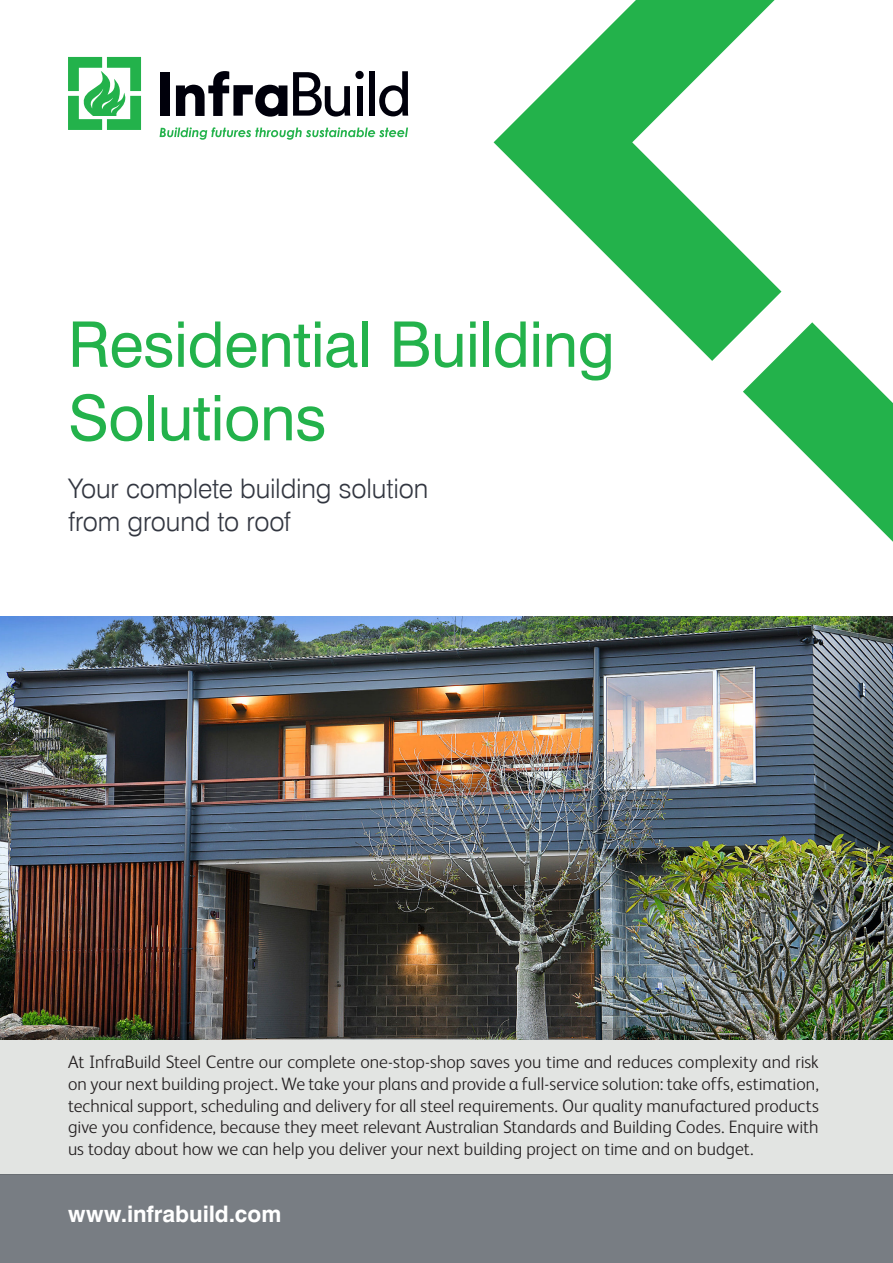
<style>
.page{position:relative;width:893px;height:1263px;background:#fff}
.page>*{position:absolute;margin:0;border:0;box-sizing:border-box;transform-origin:0 0}
.t1{font:63px/73.5px "Swiss 721 BT";letter-spacing:-.01em;color:#23b24b}
.t2{font:300 27px/32.4px "Swiss 721 BT";letter-spacing:-.005em;color:#323640}
.t3{font:700 22.8px "Swiss 721 BT";color:#fff}
.t4{font:300 18px/21.6px "FS Albert";color:#231f20;text-align:justify}
</style>
<div class="page">
<img style="left:0;top:617px;width:893px;height:423px">
<div style="left:0;top:1040px;width:893px;height:134px;background:#e2e4e2"></div>
<div style="left:0;top:1174px;width:893px;height:89px;background:#787d83"></div>
<svg style="left:494px;top:0;width:287px;height:361px"></svg>
<svg style="left:743px;top:322px;width:150px;height:220px"></svg>
<div style="left:160px;top:72px;width:10px;height:44px;background:#00000b"></div>
<svg style="left:293px;top:72px;width:57px;height:45px"></svg>
<div style="left:357px;top:86px;width:5px;height:30px;background:#00000b"></div>
<div style="left:355px;top:71px;width:9px;height:8px;background:#00000b;border-radius:50%"></div>
<div style="left:369px;top:71px;width:6px;height:45px;background:#00000b"></div>
<svg style="left:379px;top:71px;width:29px;height:45px"></svg>
<svg style="left:176px;top:71px;width:111px;height:46px"></svg>
<svg style="left:68px;top:57px;width:73px;height:73px"></svg>
<svg style="left:160px;top:127px;width:248px;height:13px"></svg>
<h1 class="t1" style="left:68px;top:314px;width:548px">Residential Building<br>Solutions</h1>
<h2 class="t2" style="left:68px;top:475px;width:362px">Your complete building solution from ground to roof</h2>
<p class="t4" style="left:68px;top:1053px;width:752px">At InfraBuild Steel Centre our complete one-stop-shop saves you time and reduces complexity and risk on your next building project. We take your plans and provide a full-service solution: take offs, estimation, technical support, scheduling and delivery for all steel requirements. Our quality manufactured products give you confidence, because they meet relevant Australian Standards and Building Codes. Enquire with us today about how we can help you deliver your next building project on time and on budget.</p>
<p class="t3" style="left:68px;top:1206px;width:215px">www.infrabuild.com</p>
</div>
